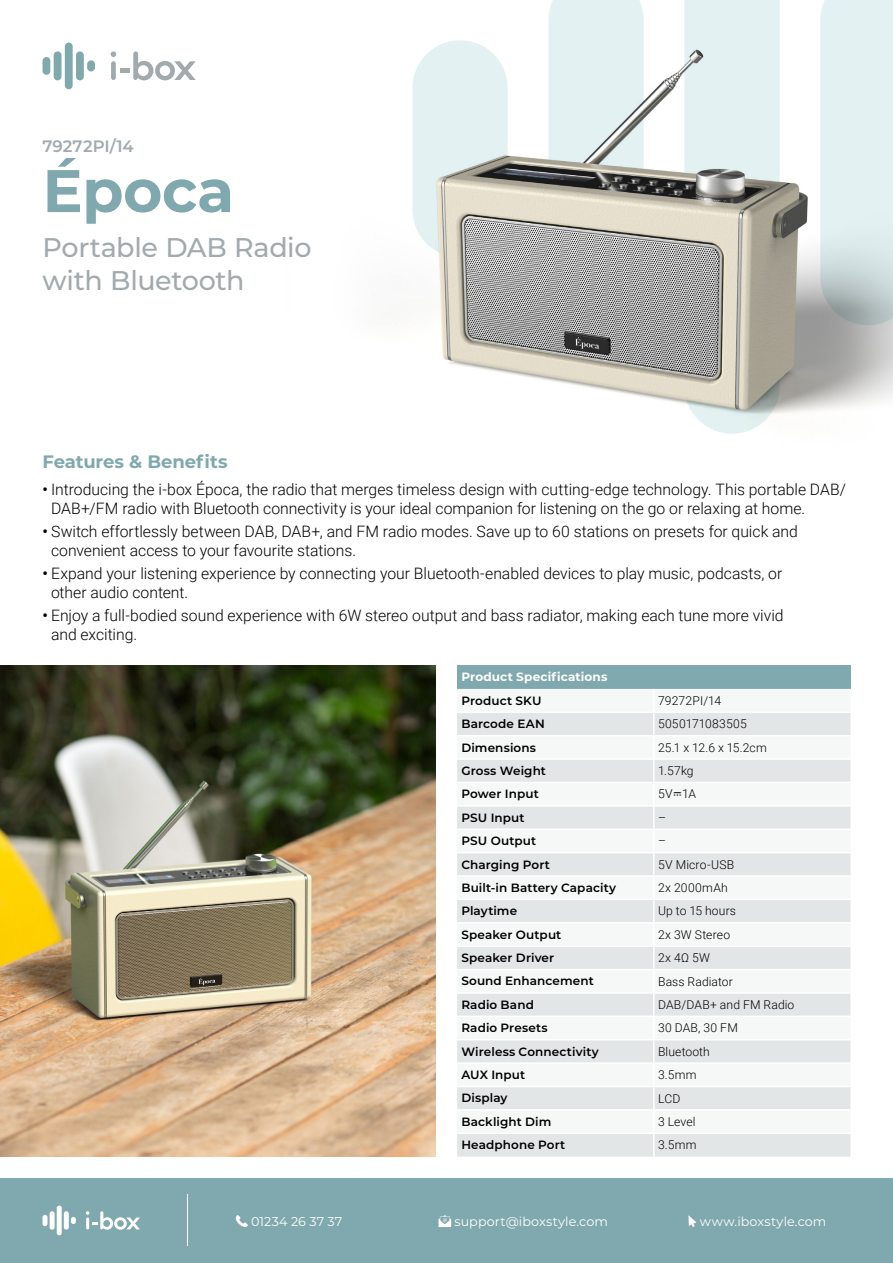
<style>
.page{position:relative;width:893px;height:1263px;background:#fff}
.page>*{position:absolute;margin:0;border:0;box-sizing:border-box;transform-origin:0 0}
.t1{font:700 60px "Montserrat";letter-spacing:-.01em;color:#7fa9ae}
.t2{font:500 27px/32.4px "Montserrat";letter-spacing:-.015em;color:#a2aaad}
.t3{font:700 18px "Montserrat";letter-spacing:-.01em;color:#7fa9ae}
.t4{font:600 16.5px "Montserrat";letter-spacing:.005em;color:#a2aaad}
.t5{font:300 15.75px/18.9px "Roboto";color:#000}
.t6{font:12.75px "Montserrat";letter-spacing:.01em;color:#fff}
.t7{font:300 12.15px "Roboto";letter-spacing:.01em;color:#000}
.t8{font:300 12.15px "Roboto";letter-spacing:.03em;color:#000}
.t9{font:600 12px "Montserrat";letter-spacing:.01em;color:#000}
.t10{font:700 12px "Montserrat";letter-spacing:.01em;color:#fff}
.s1{font-weight:500}
</style>
<div class="page">
<img style="left:0;top:665px;width:436px;height:492px">
<img style="left:412px;top:0;width:481px;height:434px">
<img style="left:437px;top:50px;width:370px;height:359px">
<div style="left:457px;top:665px;width:393px;height:24px;background:#7fa9ae"></div>
<svg style="left:457px;top:713px;width:393px;height:444px;fill:#e4e7e8"></svg>
<svg style="left:653px;top:713px;width:1px;height:444px"></svg>
<hr style="left:457px;top:735px;width:197px;height:1px;background:#fff">
<hr style="left:654px;top:735px;width:196px;height:1px;background:#fff">
<hr style="left:457px;top:758px;width:197px;height:2px;background:#fff">
<hr style="left:654px;top:758px;width:196px;height:2px;background:#fff">
<hr style="left:457px;top:782px;width:197px;height:1px;background:#fff">
<hr style="left:654px;top:782px;width:196px;height:1px;background:#fff">
<hr style="left:457px;top:805px;width:197px;height:1px;background:#fff">
<hr style="left:654px;top:805px;width:196px;height:1px;background:#fff">
<hr style="left:457px;top:828px;width:197px;height:2px;background:#fff">
<hr style="left:654px;top:828px;width:196px;height:2px;background:#fff">
<hr style="left:457px;top:852px;width:197px;height:1px;background:#fff">
<hr style="left:654px;top:852px;width:196px;height:1px;background:#fff">
<hr style="left:457px;top:875px;width:197px;height:2px;background:#fff">
<hr style="left:654px;top:875px;width:196px;height:2px;background:#fff">
<hr style="left:457px;top:899px;width:197px;height:1px;background:#fff">
<hr style="left:654px;top:899px;width:196px;height:1px;background:#fff">
<hr style="left:457px;top:922px;width:197px;height:1px;background:#fff">
<hr style="left:654px;top:922px;width:196px;height:1px;background:#fff">
<hr style="left:457px;top:945px;width:197px;height:2px;background:#fff">
<hr style="left:654px;top:945px;width:196px;height:2px;background:#fff">
<hr style="left:457px;top:969px;width:197px;height:1px;background:#fff">
<hr style="left:654px;top:969px;width:196px;height:1px;background:#fff">
<hr style="left:457px;top:992px;width:197px;height:2px;background:#fff">
<hr style="left:654px;top:992px;width:196px;height:2px;background:#fff">
<hr style="left:457px;top:1015px;width:197px;height:2px;background:#fff">
<hr style="left:654px;top:1015px;width:196px;height:2px;background:#fff">
<hr style="left:457px;top:1039px;width:197px;height:1px;background:#fff">
<hr style="left:654px;top:1039px;width:196px;height:1px;background:#fff">
<hr style="left:457px;top:1062px;width:197px;height:2px;background:#fff">
<hr style="left:654px;top:1062px;width:196px;height:2px;background:#fff">
<hr style="left:457px;top:1086px;width:197px;height:1px;background:#fff">
<hr style="left:654px;top:1086px;width:196px;height:1px;background:#fff">
<hr style="left:457px;top:1109px;width:197px;height:2px;background:#fff">
<hr style="left:654px;top:1109px;width:196px;height:2px;background:#fff">
<hr style="left:457px;top:1132px;width:197px;height:2px;background:#fff">
<hr style="left:654px;top:1132px;width:196px;height:2px;background:#fff">
<div style="left:0;top:1178px;width:893px;height:85px;background:#7fa9ae"></div>
<svg style="left:235px;top:1215px;width:13px;height:12px"></svg>
<svg style="left:438px;top:1215px;width:13px;height:12px"></svg>
<svg style="left:688px;top:1215px;width:8px;height:12px"></svg>
<hr style="left:187px;top:1195px;width:1px;height:51px;background:#fff">
<div style="left:50px;top:1211px;width:5px;height:19px;background:#fff;border-radius:2px"></div>
<hr style="left:43px;top:1215px;width:4px;height:11px;background:#fff;border-radius:2px">
<div style="left:57px;top:1205px;width:5px;height:30px;background:#fff;border-radius:2px"></div>
<div style="left:64px;top:1211px;width:5px;height:19px;background:#fff;border-radius:2px"></div>
<svg style="left:71px;top:1217px;width:5px;height:7px"></svg>
<svg style="left:86px;top:1211px;width:54px;height:19px"></svg>
<div style="left:54px;top:51px;width:7px;height:29px;background:#80a9ae;border-radius:4px"></div>
<div style="left:43px;top:57px;width:7px;height:18px;background:#80a9ae;border-radius:4px"></div>
<div style="left:65px;top:43px;width:8px;height:46px;background:#80a9ae;border-radius:4px"></div>
<div style="left:76px;top:51px;width:8px;height:29px;background:#80a9ae;border-radius:4px"></div>
<div style="left:87px;top:60px;width:8px;height:11px;background:#80a9ae;border-radius:4px"></div>
<svg style="left:111px;top:51px;width:85px;height:29px"></svg>
<svg style="left:674px;top:793px;width:7px;height:3px"></svg>
<p class="t4" style="left:43px;top:134px;width:93px">79272PI/14</p>
<h1 class="t1" style="left:43px;top:148px;width:193px">Época</h1>
<h2 class="t2" style="left:43px;top:230px;width:270px">Portable DAB Radio with Bluetooth</h2>
<p class="t3" style="left:43px;top:448px;width:187px">Features &amp; Benefits</p>
<p class="t5" style="left:51px;top:479px;width:796px;text-indent:-9px"><span class="s1">•</span> Introducing the i-box Época, the radio that merges timeless design with cutting-edge technology. This portable DAB/<br>DAB+/FM radio with Bluetooth connectivity is your ideal companion for listening on the go or relaxing at home.</p>
<p class="t5" style="left:51px;top:521px;width:748px;text-indent:-9px"><span class="s1">•</span> Switch effortlessly between DAB, DAB+, and FM radio modes. Save up to 60 stations on presets for quick and convenient access to your favourite stations.</p>
<p class="t5" style="left:51px;top:563px;width:733px;text-indent:-9px"><span class="s1">•</span> Expand your listening experience by connecting your Bluetooth-enabled devices to play music, podcasts, or other audio content.</p>
<p class="t5" style="left:51px;top:605px;width:734px;text-indent:-9px"><span class="s1">•</span> Enjoy a full-bodied sound experience with 6W stereo output and bass radiator, making each tune more vivid and exciting.</p>
<p class="t10" style="left:461px;top:668px;width:148px">Product Specifications</p>
<p class="t9" style="left:461px;top:692px;width:82px">Product SKU</p>
<p class="t7" style="left:658px;top:692px;width:65px">79272PI/14</p>
<p class="t9" style="left:461px;top:715px;width:85px">Barcode EAN</p>
<p class="t7" style="left:658px;top:715px;width:90px">5050171083505</p>
<p class="t9" style="left:461px;top:739px;width:76px">Dimensions</p>
<p class="t7" style="left:658px;top:739px;width:110px">25.1 x 12.6 x 15.2cm</p>
<p class="t9" style="left:461px;top:762px;width:86px">Gross Weight</p>
<p class="t7" style="left:658px;top:762px;width:37px">1.57kg</p>
<p class="t9" style="left:461px;top:785px;width:79px">Power Input</p>
<p class="t7" style="left:658px;top:786px;width:40px">5V 1A</p>
<p class="t9" style="left:461px;top:809px;width:65px">PSU Input</p>
<p class="t7" style="left:658px;top:809px;width:9px">–</p>
<p class="t9" style="left:461px;top:832px;width:76px">PSU Output</p>
<p class="t7" style="left:658px;top:832px;width:9px">–</p>
<p class="t9" style="left:461px;top:856px;width:90px">Charging Port</p>
<p class="t7" style="left:658px;top:856px;width:78px">5V Micro-USB</p>
<p class="t9" style="left:461px;top:879px;width:156px">Built-in Battery Capacity</p>
<p class="t8" style="left:658px;top:879px;width:71px">2x 2000mAh</p>
<p class="t9" style="left:461px;top:902px;width:57px">Playtime</p>
<p class="t7" style="left:658px;top:902px;width:80px">Up to 15 hours</p>
<p class="t9" style="left:461px;top:926px;width:102px">Speaker Output</p>
<p class="t7" style="left:658px;top:926px;width:74px">2x 3W Stereo</p>
<p class="t9" style="left:461px;top:949px;width:94px">Speaker Driver</p>
<p class="t7" style="left:658px;top:949px;width:54px">2x 4Ω 5W</p>
<p class="t9" style="left:461px;top:973px;width:134px">Sound Enhancement</p>
<p class="t7" style="left:658px;top:973px;width:76px">Bass Radiator</p>
<p class="t9" style="left:461px;top:996px;width:74px">Radio Band</p>
<p class="t7" style="left:658px;top:996px;width:138px">DAB/DAB+ and FM Radio</p>
<p class="t9" style="left:461px;top:1019px;width:88px">Radio Presets</p>
<p class="t7" style="left:658px;top:1019px;width:81px">30 DAB, 30 FM</p>
<p class="t9" style="left:461px;top:1043px;width:139px">Wireless Connectivity</p>
<p class="t7" style="left:658px;top:1043px;width:53px">Bluetooth</p>
<p class="t9" style="left:461px;top:1066px;width:65px">AUX Input</p>
<p class="t7" style="left:658px;top:1066px;width:40px">3.5mm</p>
<p class="t9" style="left:461px;top:1090px;width:48px">Display</p>
<p class="t7" style="left:658px;top:1090px;width:24px">LCD</p>
<p class="t9" style="left:461px;top:1113px;width:91px">Backlight Dim</p>
<p class="t7" style="left:658px;top:1113px;width:39px">3 Level</p>
<p class="t9" style="left:461px;top:1136px;width:105px">Headphone Port</p>
<p class="t7" style="left:658px;top:1136px;width:40px">3.5mm</p>
<p class="t6" style="left:251px;top:1212px;width:93px">01234 26 37 37</p>
<p class="t6" style="left:454px;top:1212px;width:155px">support@iboxstyle.com</p>
<p class="t6" style="left:700px;top:1212px;width:128px">www.iboxstyle.com</p>
</div>
